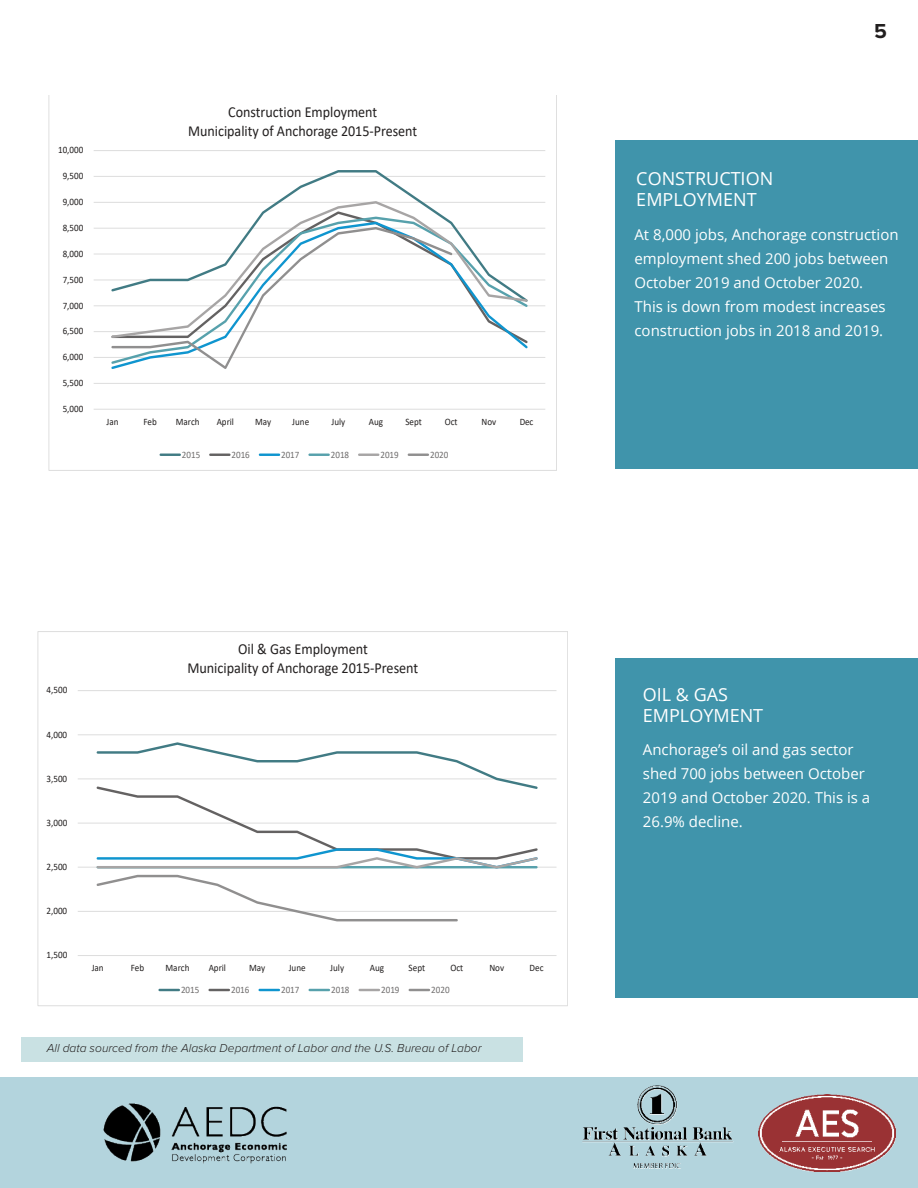
<style>
.page{position:relative;width:918px;height:1188px;background:#fff}
.page>*{position:absolute;margin:0;border:0;box-sizing:border-box;transform-origin:0 0}
.t1{font:700 21px "Proxima Nova";color:#221f1f}
.t2{font:18px/21.6px "Open Sans";color:#fff}
.t3{font:15.3px/18.6px "Calibri";color:#221f1f;text-align:center;scale:.92 1}
.t4{font:15.3px/18.8px "Calibri";color:#221f1f;text-align:center;scale:.93 1}
.t5{font:15px/24px "Open Sans";color:#fff}
.t6{font:italic 300 12px "Proxima Nova";color:#221f1f}
.t7{font:9.9px "Calibri";color:#221f1f;scale:.93 1}
.t8{font:9.75px "Calibri";color:#221f1f;scale:.92 1}
.t9{font:9.75px "Calibri";color:#6f6d6d;scale:.93 1}
.t10{font:9.75px "Calibri";color:#6f6d6d;scale:.92 1}
.t11{font:9.75px "Calibri";color:#221f1f;scale:.93 1}
</style>
<div class="page">
<div style="left:0;top:1078px;width:918px;height:110px;background:#b3d4dd"></div>
<hr style="left:0;top:1078px;width:1px;height:110px;background:#00718f">
<img style="left:547px;top:1077px;width:213px;height:92px">
<img style="left:104px;top:1104px;width:183px;height:59px">
<img style="left:759px;top:1095px;width:137px;height:76px">
<div style="left:616px;top:140px;width:302px;height:329px;background:#4094ab"></div>
<div style="left:616px;top:659px;width:302px;height:339px;background:#4094ab"></div>
<hr style="left:78px;top:911px;width:478px;height:1px;background:#dedede">
<hr style="left:78px;top:867px;width:478px;height:1px;background:#dedede">
<hr style="left:78px;top:823px;width:478px;height:1px;background:#dedede">
<hr style="left:78px;top:779px;width:478px;height:1px;background:#dedede">
<hr style="left:78px;top:734px;width:478px;height:1px;background:#dedede">
<hr style="left:78px;top:690px;width:478px;height:1px;background:#dedede">
<hr style="left:78px;top:955px;width:478px;height:1px;background:#dedede">
<svg style="left:95px;top:742px;width:444px;height:180px"></svg>
<svg style="left:160px;top:989px;width:19px;height:2px"></svg>
<svg style="left:210px;top:989px;width:19px;height:2px"></svg>
<svg style="left:260px;top:989px;width:19px;height:2px"></svg>
<svg style="left:310px;top:989px;width:19px;height:2px"></svg>
<svg style="left:360px;top:989px;width:19px;height:2px"></svg>
<svg style="left:410px;top:989px;width:19px;height:2px"></svg>
<svg style="left:48px;top:95px;width:509px;height:376px"></svg>
<div style="left:22px;top:1038px;width:501px;height:24px;background:#c9e1e3"></div>
<p class="t8" style="left:58px;top:147px;width:29px">10,000</p>
<p class="t8" style="left:63px;top:173px;width:24px">9,500</p>
<p class="t8" style="left:63px;top:198px;width:24px">9,000</p>
<p class="t8" style="left:63px;top:224px;width:24px">8,500</p>
<p class="t8" style="left:63px;top:250px;width:24px">8,000</p>
<p class="t8" style="left:63px;top:276px;width:24px">7,500</p>
<p class="t8" style="left:63px;top:302px;width:24px">7,000</p>
<p class="t8" style="left:63px;top:328px;width:24px">6,500</p>
<p class="t8" style="left:63px;top:354px;width:24px">6,000</p>
<p class="t8" style="left:63px;top:380px;width:24px">5,500</p>
<p class="t8" style="left:63px;top:405px;width:24px">5,000</p>
<p class="t3" style="left:188px;top:104px;width:250px">Construction Employment<br>Municipality of Anchorage 2015-Present</p>
<p class="t8" style="left:107px;top:418px;width:15px">Jan</p>
<p class="t8" style="left:143px;top:418px;width:16px">Feb</p>
<p class="t8" style="left:176px;top:418px;width:27px">March</p>
<p class="t8" style="left:217px;top:418px;width:20px">April</p>
<p class="t8" style="left:255px;top:418px;width:19px">May</p>
<p class="t8" style="left:292px;top:418px;width:20px">June</p>
<p class="t8" style="left:331px;top:418px;width:17px">July</p>
<p class="t8" style="left:369px;top:418px;width:17px">Aug</p>
<p class="t8" style="left:405px;top:418px;width:19px">Sept</p>
<p class="t8" style="left:445px;top:418px;width:15px">Oct</p>
<p class="t8" style="left:482px;top:418px;width:17px">Nov</p>
<p class="t8" style="left:520px;top:418px;width:17px">Dec</p>
<p class="t10" style="left:182px;top:451px;width:21px">2015</p>
<p class="t10" style="left:232px;top:451px;width:21px">2016</p>
<p class="t10" style="left:281px;top:451px;width:21px">2017</p>
<p class="t10" style="left:331px;top:451px;width:21px">2018</p>
<p class="t10" style="left:380px;top:451px;width:21px">2019</p>
<p class="t10" style="left:430px;top:451px;width:21px">2020</p>
<p class="t7" style="left:47px;top:687px;width:24px">4,500</p>
<p class="t11" style="left:47px;top:731px;width:24px">4,000</p>
<p class="t11" style="left:47px;top:775px;width:24px">3,500</p>
<p class="t7" style="left:47px;top:819px;width:24px">3,000</p>
<p class="t11" style="left:47px;top:863px;width:24px">2,500</p>
<p class="t11" style="left:47px;top:908px;width:24px">2,000</p>
<p class="t7" style="left:47px;top:952px;width:24px">1,500</p>
<p class="t4" style="left:187px;top:641px;width:250px">Oil &amp; Gas Employment<br>Municipality of Anchorage 2015-Present</p>
<p class="t7" style="left:92px;top:964px;width:14px">Jan</p>
<p class="t7" style="left:131px;top:964px;width:16px">Feb</p>
<p class="t7" style="left:166px;top:964px;width:27px">March</p>
<p class="t7" style="left:209px;top:964px;width:20px">April</p>
<p class="t7" style="left:249px;top:964px;width:19px">May</p>
<p class="t7" style="left:289px;top:964px;width:20px">June</p>
<p class="t7" style="left:330px;top:964px;width:17px">July</p>
<p class="t7" style="left:370px;top:964px;width:17px">Aug</p>
<p class="t7" style="left:409px;top:964px;width:19px">Sept</p>
<p class="t7" style="left:450px;top:964px;width:15px">Oct</p>
<p class="t7" style="left:489px;top:964px;width:17px">Nov</p>
<p class="t7" style="left:530px;top:964px;width:17px">Dec</p>
<p class="t9" style="left:181px;top:986px;width:21px">2015</p>
<p class="t9" style="left:231px;top:986px;width:21px">2016</p>
<p class="t9" style="left:281px;top:986px;width:21px">2017</p>
<p class="t9" style="left:331px;top:986px;width:21px">2018</p>
<p class="t9" style="left:381px;top:986px;width:21px">2019</p>
<p class="t9" style="left:431px;top:986px;width:21px">2020</p>
<p class="t6" style="left:47px;top:1043px;width:436px">All data sourced from the Alaska Department of Labor and the U.S. Bureau of Labor</p>
<h1 class="t1" style="left:874px;top:22px;width:14px">5</h1>
<p class="t2" style="left:636px;top:169px;width:138px">CONSTRUCTION<br>EMPLOYMENT</p>
<p class="t5" style="left:635px;top:224px;width:266px">At 8,000 jobs, Anchorage construction employment shed 200 jobs between October 2019 and October 2020.<br>This is down from modest increases construction jobs in 2018 and 2019.</p>
<p class="t2" style="left:643px;top:685px;width:122px">OIL &amp; GAS<br>EMPLOYMENT</p>
<p class="t5" style="left:643px;top:739px;width:229px">Anchorage’s oil and gas sector shed 700 jobs between October<br>2019 and October 2020. This is a<br>26.9% decline.</p>
</div>
